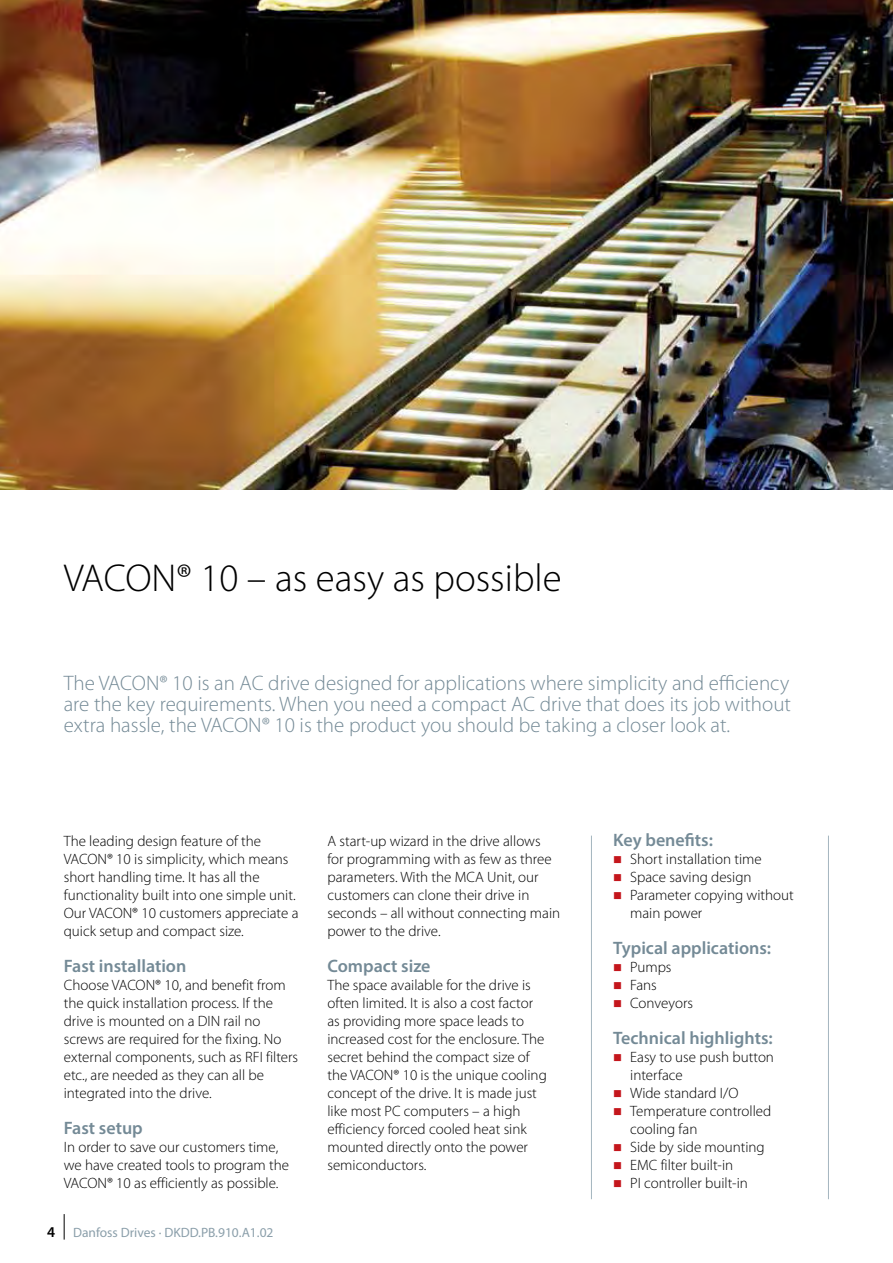
<style>
.page{position:relative;width:893px;height:1263px;background:#fff}
.page>*{position:absolute;margin:0;border:0;box-sizing:border-box;transform-origin:0 0}
.t1{font:300 39px "Myriad Pro";color:#000}
.t2{font:300 21px/21px "Myriad Pro";color:#748a96;text-align:justify}
.t3{font:600 18px "Myriad Pro";color:#748a96}
.t4{font:300 15px/18px "Myriad Pro";color:#000}
.t5{font:13.5px "Myriad Pro";color:#8b9faa}
.s1{font-weight:600;font-size:15px;color:#000}
</style>
<div class="page">
<img style="left:0;top:0;width:893px;height:489px">
<hr style="left:828px;top:836px;width:1px;height:363px;background:#a4b5bf">
<hr style="left:591px;top:836px;width:1px;height:363px;background:#a4b5bf">
<svg style="left:64px;top:1214px;width:1px;height:25px"></svg>
<h1 class="t1" style="left:64px;top:556px;width:499px">VACON® 10 – as easy as possible</h1>
<p class="t2" style="left:64px;top:673px;width:729px">The VACON® 10 is an AC drive designed for applications where simplicity and efficiency are the key requirements. When you need a compact AC drive that does its job without extra hassle, the VACON® 10 is the product you should be taking a closer look at.</p>
<p class="t4" style="left:64px;top:832px;width:236px">The leading design feature of the VACON® 10 is simplicity, which means short handling time. It has all the functionality built into one simple unit.<br>Our VACON® 10 customers appreciate a quick setup and compact size.</p>
<p class="t3" style="left:64px;top:955px;width:124px">Fast installation</p>
<p class="t4" style="left:64px;top:976px;width:236px">Choose VACON® 10, and benefit from the quick installation process. If the drive is mounted on a DIN rail no screws are required for the fixing. No external components, such as RFI filters etc., are needed as they can all be integrated into the drive.</p>
<p class="t3" style="left:64px;top:1117px;width:80px">Fast setup</p>
<p class="t4" style="left:64px;top:1138px;width:227px">In order to save our customers time, we have created tools to program the<br>VACON® 10 as efficiently as possible.</p>
<p class="t5" style="left:47px;top:1224px;width:228px"><span class="s1">4</span> Danfoss Drives · DKDD.PB.910.A1.02</p>
<p class="t4" style="left:327px;top:832px;width:234px">A start-up wizard in the drive allows for programming with as few as three parameters. With the MCA Unit, our customers can clone their drive in seconds – all without connecting main power to the drive.</p>
<p class="t3" style="left:327px;top:955px;width:105px">Compact size</p>
<p class="t4" style="left:327px;top:976px;width:221px">The space available for the drive is often limited. It is also a cost factor as providing more space leads to increased cost for the enclosure. The secret behind the compact size of the VACON® 10 is the unique cooling concept of the drive. It is made just like most PC computers – a high efficiency forced cooled heat sink mounted directly onto the power semiconductors.</p>
<p class="t3" style="left:613px;top:829px;width:101px">Key benefits:</p>
<p class="t4" style="left:630px;top:850px;width:165px">Short installation time<br>Space saving design<br>Parameter copying without main power</p>
<p class="t3" style="left:613px;top:937px;width:160px">Typical applications:</p>
<p class="t4" style="left:630px;top:958px;width:64px">Pumps<br>Fans<br>Conveyors</p>
<p class="t3" style="left:613px;top:1027px;width:161px">Technical highlights:</p>
<p class="t4" style="left:630px;top:1048px;width:145px">Easy to use push button interface<br>Wide standard I/O<br>Temperature controlled cooling fan<br>Side by side mounting<br>EMC filter built-in<br>PI controller built-in</p>
</div>
